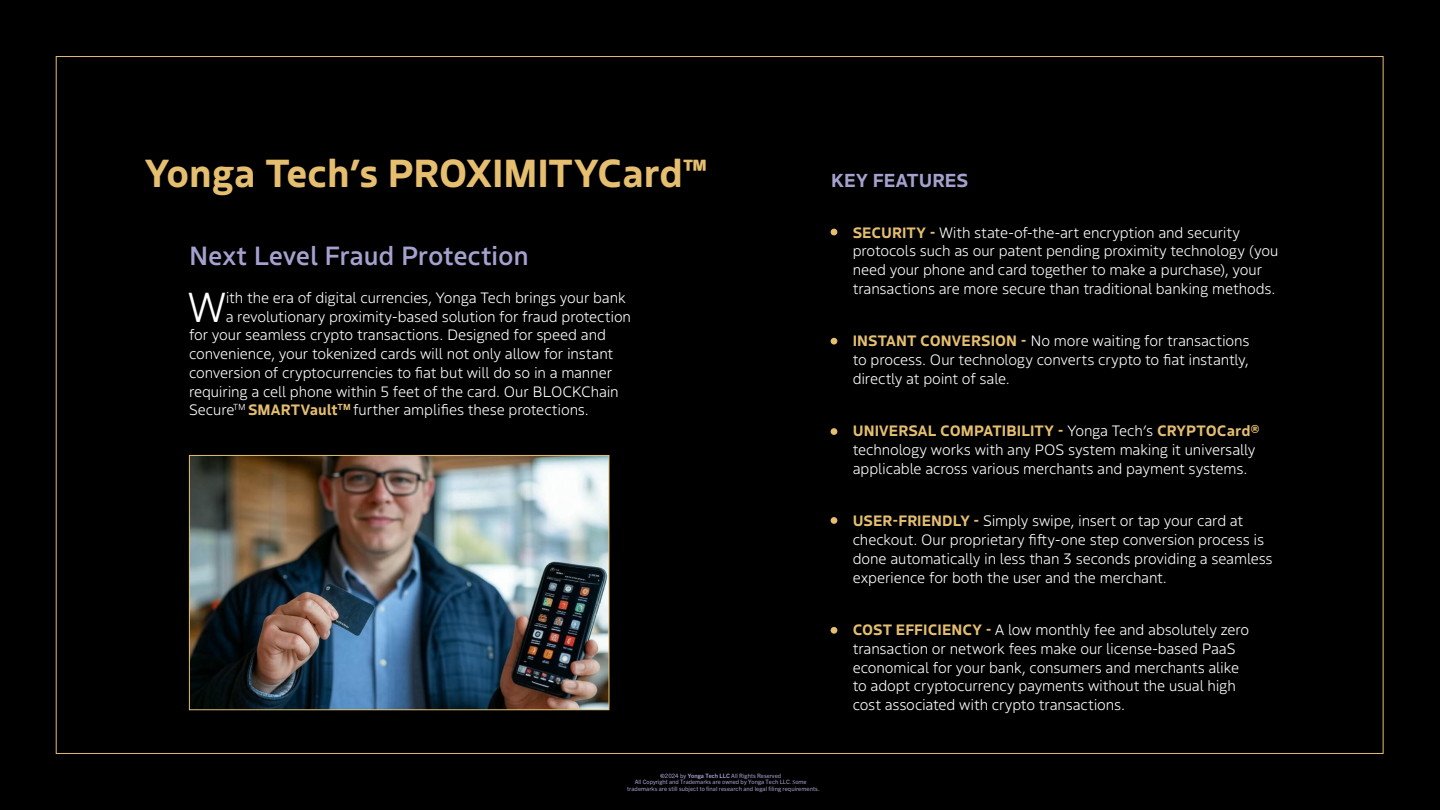
<style>
.page{position:relative;width:1440px;height:810px;background:#000}
.page>*{position:absolute;margin:0;border:0;box-sizing:border-box;transform-origin:0 0}
.t1{font:300 41.78px "Boreal";color:#fff}
.t2{font:700 39px "Boreal";letter-spacing:-.015em;color:#e5bf6f}
.t3{font:500 26.25px "Boreal";letter-spacing:-.01em;color:#a5a1cf}
.t4{font:700 18.75px "Boreal";letter-spacing:.005em;color:#a5a1cf}
.t5{font:300 15px/18.8px "Boreal";letter-spacing:-.01em;color:#fff}
.t6{font:6px/6.5px "Trade Gothic Next LT Pro";color:#a5a1cf;text-align:center}
.s1{font-weight:700;color:#e5bf6f}
.s2{font-family:"Brandon Grotesque";font-weight:700}
.s3{font-weight:700}
.s4{font-family:"Minion Pro"}
</style>
<div class="page">
<div style="left:56px;top:56px;width:1328px;height:698px;background:#000;border:1px solid #e5bf6f"></div>
<img style="left:191px;top:457px;width:416px;height:251px">
<div style="left:189px;top:455px;width:420px;height:255px;border:1px solid #e5bf6f"></div>
<svg style="left:831px;top:229px;width:6px;height:6px"></svg>
<div style="left:831px;top:338px;width:6px;height:7px;background:#e5bf6f;border-radius:50%"></div>
<div style="left:831px;top:428px;width:6px;height:7px;background:#e5bf6f;border-radius:50%"></div>
<div style="left:831px;top:517px;width:6px;height:7px;background:#e5bf6f;border-radius:50%"></div>
<div style="left:831px;top:627px;width:6px;height:7px;background:#e5bf6f;border-radius:50%"></div>
<p class="t2" style="left:145px;top:143px;width:565px">Yonga Tech’s PROXIMITYCard™</p>
<p class="t3" style="left:189px;top:235px;width:341px">Next Level Fraud Protection</p>
<p class="t1" style="left:189px;top:273px;width:39px">W</p>
<p class="t5" style="left:226px;top:287px;width:402px">ith the era of digital currencies, Yonga Tech brings your bank</p>
<p class="t5" style="left:226px;top:306px;width:407px">a revolutionary proximity-based solution for fraud protection</p>
<p class="t5" style="left:189px;top:324px;width:418px">for your seamless crypto transactions. Designed for speed and</p>
<p class="t5" style="left:189px;top:343px;width:426px">convenience, your tokenized cards will not only allow for instant</p>
<p class="t5" style="left:189px;top:362px;width:425px">conversion of cryptocurrencies to fiat but will do so in a manner</p>
<p class="t5" style="left:189px;top:381px;width:431px">requiring a cell phone within 5 feet of the card. Our BLOCKChain</p>
<p class="t5" style="left:189px;top:399px;width:401px">Secure<sup>TM</sup> <span class="s1">SMARTVault</span><sup>TM</sup> further amplifies these protections.</p>
<p class="t4" style="left:831px;top:166px;width:139px">KEY FEATURES</p>
<p class="t5" style="left:853px;top:222px;width:427px"><span class="s1">SECURITY -</span> With state-of-the-art encryption and security protocols such as our patent pending proximity technology (you need your phone and card together to make a purchase), your transactions are more secure than traditional banking methods.</p>
<p class="t5" style="left:853px;top:331px;width:398px;text-align:justify"><span class="s1">INSTANT CONVERSION -</span> No more waiting for transactions to process. Our technology converts crypto to fiat instantly, directly at point of sale.</p>
<p class="t5" style="left:853px;top:421px;width:409px"><span class="s1">UNIVERSAL COMPATIBILITY -</span> Yonga Tech’s <span class="s1">CRYPTOCard® </span>technology works with any POS system making it universally applicable across various merchants and payment systems.</p>
<p class="t5" style="left:853px;top:511px;width:421px"><span class="s1">USER-FRIENDLY -</span> Simply swipe, insert or tap your card at checkout. Our proprietary fifty-one step conversion process is done automatically in less than 3 seconds providing a seamless experience for both the user and the merchant.</p>
<p class="t5" style="left:853px;top:619px;width:398px"><span class="s1">COST EFFICIENCY -</span> A low monthly fee and absolutely zero transaction or network fees make our license-based PaaS economical for your bank, consumers and merchants alike to adopt cryptocurrency payments without the usual high cost associated with crypto transactions.</p>
<p class="t6" style="left:635px;top:772px;width:173px"><span class="s2">©</span>2024 by <span class="s3">Yonga Tech LLC</span> All Rights Reserved<br>All Copyright and Trademarks are owned by Yonga Tech LLC<span class="s4">. S</span>ome</p>
<p class="t6" style="left:627px;top:786px;width:194px">trademarks are still subject to final research and legal filing requirements.</p>
</div>
